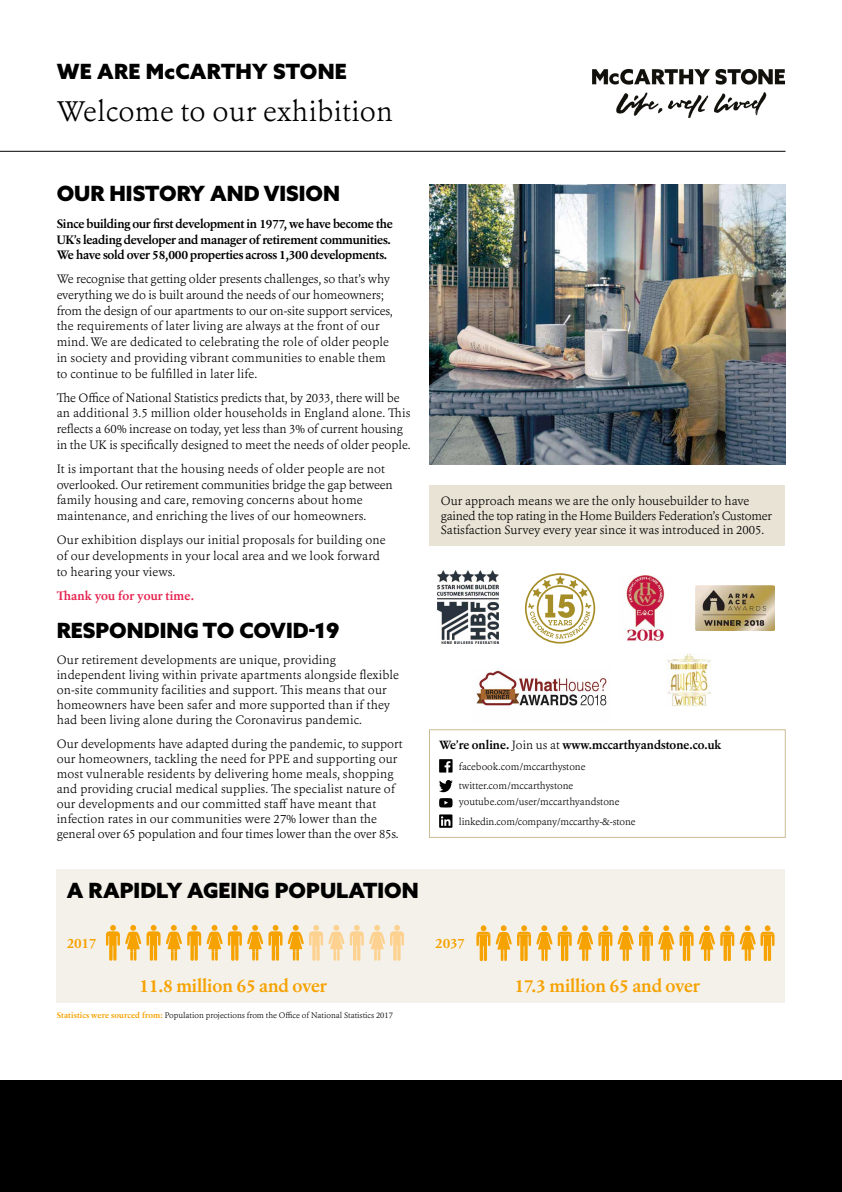
<style>
.page{position:relative;width:842px;height:1192px;background:#fff}
.page>*{position:absolute;margin:0;border:0;box-sizing:border-box;transform-origin:0 0}
.t1{font:300 28px "Erato";letter-spacing:.01em;color:#000}
.t2{font:900 21px "Azo Sans";color:#000}
.t3{font:700 17.5px "Erato";letter-spacing:-.01em;color:#f6a200}
.t4{font:700 13.5px "Erato";letter-spacing:-.01em;color:#f6a200}
.t5{font:300 12px/15.7px "Erato";letter-spacing:.01em;color:#000}
.t6{font:300 12px/15.7px "Erato";letter-spacing:-.01em;color:#000}
.t7{font:700 12px/15.7px "Erato";letter-spacing:-.02em;color:#000}
.t8{font:700 12px "Erato";letter-spacing:.01em;color:#e6224f}
.t9{font:700 11.75px "Erato";color:#000}
.t10{font:300 9.75px/19.5px "Erato";letter-spacing:-.005em;color:#000}
.t11{font:300 8px "Erato";color:#000}
.s1{font-weight:300}
.s2{font-weight:700;color:#f6a200}
</style>
<div class="page">
<div style="left:429px;top:729px;width:356px;height:109px;border:1px solid #cabc96"></div>
<svg style="left:439px;top:759px;width:13px;height:14px"></svg>
<svg style="left:439px;top:798px;width:13px;height:10px"></svg>
<div style="left:439px;top:814px;width:13px;height:14px;background:#000"></div>
<svg style="left:441px;top:816px;width:9px;height:10px"></svg>
<img style="left:623px;top:576px;width:42px;height:64px">
<img style="left:437px;top:571px;width:62px;height:73px">
<img style="left:476px;top:670px;width:131px;height:36px">
<img style="left:666px;top:653px;width:45px;height:54px">
<img style="left:696px;top:585px;width:78px;height:46px">
<svg style="left:525px;top:573px;width:70px;height:71px"></svg>
<div style="left:0;top:1080px;width:842px;height:112px;background:#000"></div>
<div style="left:57px;top:870px;width:728px;height:133px;background:#f4f1ea"></div>
<img style="left:429px;top:184px;width:356px;height:280px">
<hr style="left:0;top:151px;width:785px;height:1px;background:#000">
<svg style="left:476px;top:925px;width:14px;height:37px"></svg>
<svg style="left:496px;top:925px;width:116px;height:37px"></svg>
<svg style="left:618px;top:925px;width:75px;height:37px"></svg>
<svg style="left:699px;top:925px;width:35px;height:37px"></svg>
<svg style="left:740px;top:925px;width:34px;height:37px"></svg>
<svg style="left:106px;top:925px;width:35px;height:36px"></svg>
<svg style="left:147px;top:925px;width:54px;height:36px"></svg>
<svg style="left:207px;top:925px;width:75px;height:36px"></svg>
<svg style="left:288px;top:925px;width:116px;height:36px"></svg>
<img style="left:593px;top:69px;width:192px;height:48px">
<svg style="left:439px;top:780px;width:14px;height:12px"></svg>
<div style="left:429px;top:485px;width:356px;height:60px;background:#e9e3d5"></div>
<h2 class="t2" style="left:57px;top:57px;width:292px">WE ARE McCARTHY STONE</h2>
<h1 class="t1" style="left:57px;top:93px;width:338px">Welcome to our exhibition</h1>
<h2 class="t2" style="left:57px;top:179px;width:285px">OUR HISTORY AND VISION</h2>
<p class="t7" style="left:57px;top:216px;width:338px">Since building our first development in 1977, we have become the<br>UK’s leading developer and manager of retirement communities.<br>We have sold over 58,000 properties across 1,300 developments.</p>
<p class="t5" style="left:57px;top:271px;width:338px">We recognise that getting older presents challenges, so that’s why everything we do is built around the needs of our homeowners; from the design of our apartments to our on-site support services, the requirements of later living are always at the front of our mind. We are dedicated to celebrating the role of older people in society and providing vibrant communities to enable them to continue to be fulfilled in later life.</p>
<p class="t6" style="left:57px;top:390px;width:355px">The Office of National Statistics predicts that, by 2033, there will be an additional 3.5 million older households in England alone. This reflects a 60% increase on today, yet less than 3% of current housing in the UK is specifically designed to meet the needs of older people.</p>
<p class="t5" style="left:57px;top:461px;width:338px">It is important that the housing needs of older people are not overlooked. Our retirement communities bridge the gap between family housing and care, removing concerns about home maintenance, and enriching the lives of our homeowners.</p>
<p class="t5" style="left:57px;top:532px;width:330px">Our exhibition displays our initial proposals for building one of our developments in your local area and we look forward to hearing your views.</p>
<p class="t8" style="left:57px;top:587px;width:139px">Thank you for your time.</p>
<h2 class="t2" style="left:57px;top:616px;width:284px">RESPONDING TO COVID-19</h2>
<p class="t5" style="left:57px;top:653px;width:344px;line-height:15px">Our retirement developments are unique, providing independent living within private apartments alongside flexible on-site community facilities and support. This means that our homeowners have been safer and more supported than if they had been living alone during the Coronavirus pandemic.</p>
<p class="t5" style="left:57px;top:736px;width:347px;line-height:15px">Our developments have adapted during the pandemic, to support our homeowners, tackling the need for PPE and supporting our most vulnerable residents by delivering home meals, shopping and providing crucial medical supplies. The specialist nature of our developments and our committed staff have meant that infection rates in our communities were 27% lower than the general over 65 population and four times lower than the over 85s.</p>
<h2 class="t2" style="left:67px;top:876px;width:353px">A RAPIDLY AGEING POPULATION</h2>
<p class="t5" style="left:441px;top:494px;width:333px;line-height:14.4px">Our approach means we are the only housebuilder to have gained the top rating in the Home Builders Federation’s Customer<br>Satisfaction Survey every year since it was introduced in 2005.</p>
<p class="t9" style="left:439px;top:737px;width:284px">We’re online. <span class="s1">Join us at</span> www.mccarthyandstone.co.uk</p>
<p class="t10" style="left:459px;top:756px;width:128px">facebook.com/mccarthystone twitter.com/mccarthystone</p>
<p class="t10" style="left:459px;top:792px;width:178px">youtube.com/user/mccarthyandstone linkedin.com/company/mccarthy-&amp;-stone</p>
<p class="t4" style="left:67px;top:935px;width:31px">2017</p>
<p class="t4" style="left:435px;top:935px;width:31px">2037</p>
<h3 class="t3" style="left:139px;top:974px;width:190px">11.8 million 65 and over</h3>
<h3 class="t3" style="left:515px;top:974px;width:187px">17.3 million 65 and over</h3>
<p class="t11" style="left:57px;top:1010px;width:338px"><span class="s2">Statistics were sourced from:</span> Population projections from the Office of National Statistics 2017</p>
</div>
